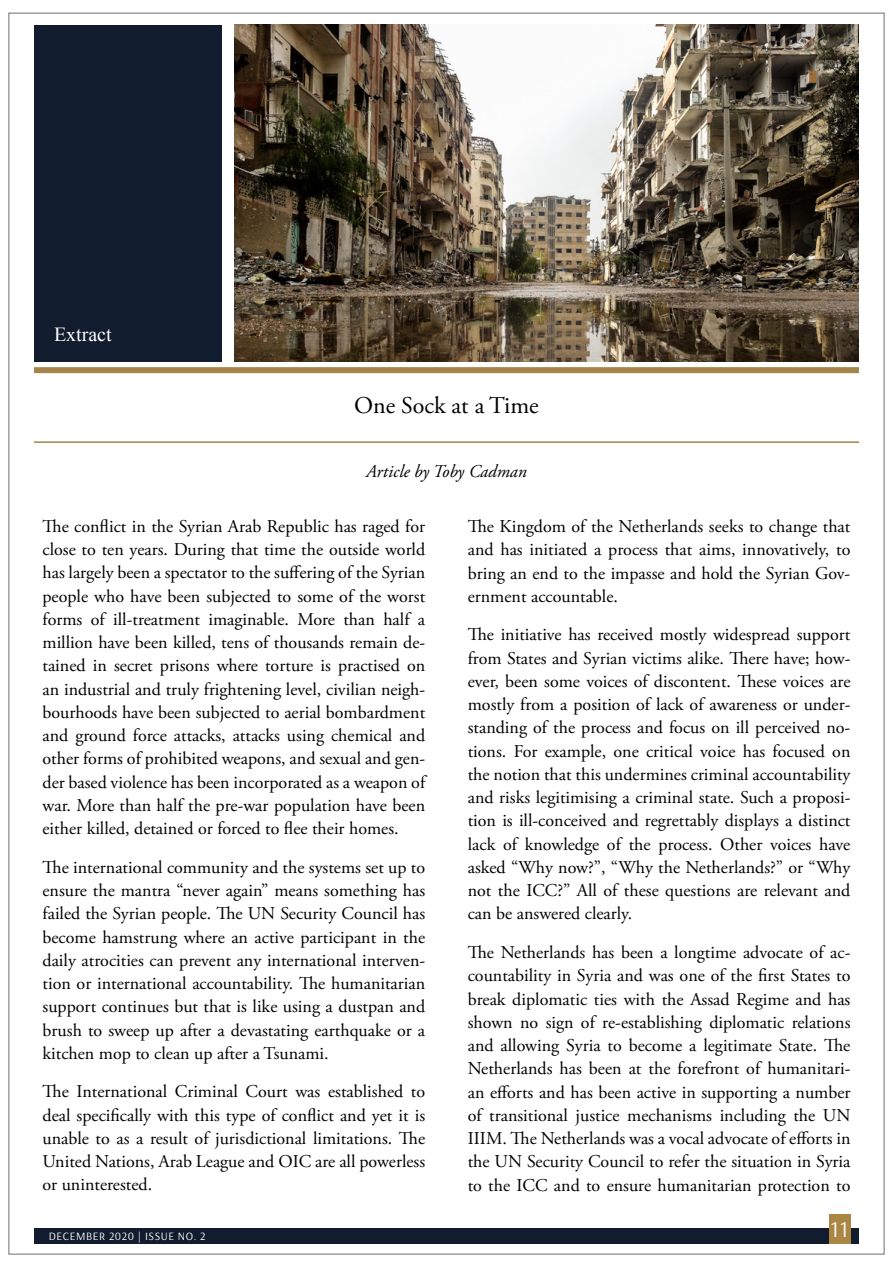
<style>
.page{position:relative;width:893px;height:1263px;background:#fff}
.page>*{position:absolute;margin:0;border:0;box-sizing:border-box;transform-origin:0 0}
.t1{font:24px "Adobe Garamond Pro";color:#000}
.t2{font:22.5px "Arsenal";color:#fff}
.t3{font:19.95px "Times New Roman";color:#fff}
.t4{font:18px/23.2px "Adobe Garamond Pro";color:#000;text-align:justify}
.t5{font:italic 18px "Adobe Garamond Pro";color:#000}
.t6{font:11.25px "Arsenal";letter-spacing:.05em;color:#fff}
</style>
<div class="page">
<div style="left:34px;top:1228px;width:825px;height:16px;background:#111d2f"></div>
<div style="left:829px;top:1214px;width:21px;height:30px;background:#ab8542"></div>
<div style="left:34px;top:367px;width:825px;height:6px;background:#a5854a"></div>
<hr style="left:34px;top:441px;width:825px;height:2px;background:#a5854a">
<img style="left:235px;top:25px;width:624px;height:336px">
<div style="left:34px;top:25px;width:187px;height:336px;background:#111d2f"></div>
<p class="t3" style="left:54px;top:321px;width:59px">Extract</p>
<h1 class="t1" style="left:354px;top:391px;width:186px">One Sock at a Time</h1>
<p class="t5" style="left:366px;top:461px;width:162px">Article by Toby Cadman</p>
<p class="t4" style="left:43px;top:515px;width:384px">The conflict in the Syrian Arab Republic has raged for close to ten years. During that time the outside world has largely been a spectator to the suffering of the Syrian people who have been subjected to some of the worst forms of ill-treatment imaginable. More than half a million have been killed, tens of thousands remain de&shy;tained in secret prisons where torture is practised on an industrial and truly frightening level, civilian neigh&shy;bourhoods have been subjected to aerial bombardment and ground force attacks, attacks using chemical and other forms of prohibited weapons, and sexual and gen&shy;der based violence has been incorporated as a weapon of war. More than half the pre-war population have been either killed, detained or forced to flee their homes.</p>
<p class="t4" style="left:43px;top:856px;width:384px">The international community and the systems set up to ensure the mantra “never again” means something has failed the Syrian people. The UN Security Council has become hamstrung where an active participant in the daily atrocities can prevent any international interven&shy;tion or international accountability. The humanitarian support continues but that is like using a dustpan and brush to sweep up after a devastating earthquake or a kitchen mop to clean up after a Tsunami.</p>
<p class="t4" style="left:43px;top:1081px;width:384px">The International Criminal Court was established to deal specifically with this type of conflict and yet it is unable to as a result of jurisdictional limitations. The United Nations, Arab League and OIC are all powerless or uninterested.</p>
<p class="t6" style="left:49px;top:1229px;width:158px">DECEMBER 2020 | ISSUE NO. 2</p>
<p class="t4" style="left:468px;top:515px;width:384px">The Kingdom of the Netherlands seeks to change that and has initiated a process that aims, innovatively, to bring an end to the impasse and hold the Syrian Gov&shy;ernment accountable.</p>
<p class="t4" style="left:468px;top:624px;width:384px">The initiative has received mostly widespread support from States and Syrian victims alike. There have; how&shy;ever, been some voices of discontent. These voices are mostly from a position of lack of awareness or under&shy;standing of the process and focus on ill perceived no&shy;tions. For example, one critical voice has focused on the notion that this undermines criminal accountability and risks legitimising a criminal state. Such a proposi&shy;tion is ill-conceived and regrettably displays a distinct lack of knowledge of the process. Other voices have asked “Why now?”, “Why the Netherlands?” or “Why not the ICC?” All of these questions are relevant and can be answered clearly.</p>
<p class="t4" style="left:468px;top:941px;width:384px">The Netherlands has been a longtime advocate of ac&shy;countability in Syria and was one of the first States to break diplomatic ties with the Assad Regime and has shown no sign of re-establishing diplomatic relations and allowing Syria to become a legitimate State. The Netherlands has been at the forefront of humanitari&shy;an efforts and has been active in supporting a number of transitional justice mechanisms including the UN IIIM. The Netherlands was a vocal advocate of efforts in the UN Security Council to refer the situation in Syria to the ICC and to ensure humanitarian protection to</p>
<p class="t2" style="left:830px;top:1215px;width:19px">11</p>
</div>
